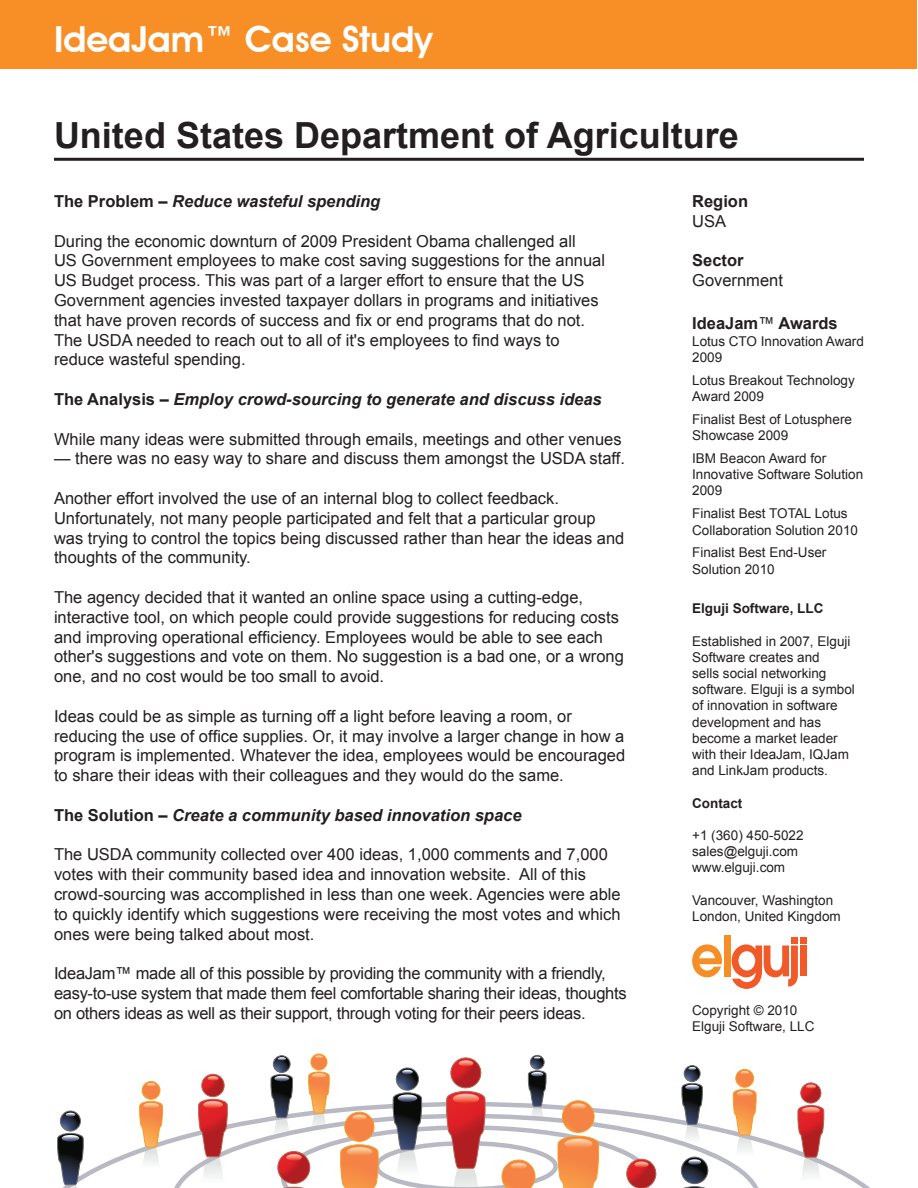
<style>
.page{position:relative;width:918px;height:1188px;background:#fff}
.page>*{position:absolute;margin:0;border:0;box-sizing:border-box;transform-origin:0 0}
.t1{font:700 36px "Arial";color:#231f20}
.t2{font:600 36px "Avant Garde IT Cby BT";color:#fff}
.t3{font:16.5px/19.8px "Arial";color:#231f20}
.t4{font:16.5px/19.8px "Arial";letter-spacing:-.02em;color:#231f20}
.t5{font:italic 700 16.5px "Arial";color:#231f20}
.t6{font:700 16.5px "Arial";color:#231f20}
.t7{font:13.5px/16.2px "Arial";color:#231f20}
.t8{font:700 13.5px "Arial";color:#231f20}
.s1{font-weight:400}
.s2{font-style:normal}
</style>
<div class="page">
<div style="left:1px;top:1px;width:916px;height:68px;background:#f78f26"></div>
<hr style="left:54px;top:158px;width:810px;height:3px;background:#231f20">
<svg style="left:692px;top:944px;width:30px;height:33px"></svg>
<div style="left:724px;top:935px;width:6px;height:41px;background:#f68e26"></div>
<svg style="left:732px;top:944px;width:66px;height:45px"></svg>
<div style="left:791px;top:937px;width:7px;height:7px;background:#f15929"></div>
<div style="left:800px;top:937px;width:7px;height:7px;background:#f15929"></div>
<div style="left:800px;top:946px;width:7px;height:30px;background:#f15929"></div>
<svg style="left:59px;top:1102px;width:811px;height:86px"></svg>
<svg style="left:169px;top:1111px;width:595px;height:77px"></svg>
<svg style="left:451px;top:1058px;width:30px;height:30px"></svg>
<div style="left:450px;top:1057px;width:31px;height:31px;border:1px solid #b16854;border-radius:50%"></div>
<svg style="left:459px;top:1060px;width:14px;height:7px"></svg>
<svg style="left:446px;top:1091px;width:41px;height:97px"></svg>
<svg style="left:396px;top:1068px;width:22px;height:22px"></svg>
<div style="left:396px;top:1068px;width:23px;height:23px;border:1px solid #6a6a70;border-radius:50%"></div>
<svg style="left:402px;top:1070px;width:11px;height:4px"></svg>
<svg style="left:392px;top:1092px;width:30px;height:88px"></svg>
<svg style="left:681px;top:1157px;width:27px;height:27px"></svg>
<div style="left:681px;top:1157px;width:27px;height:27px;border:1px solid #6a6a70;border-radius:50%"></div>
<svg style="left:688px;top:1159px;width:13px;height:6px"></svg>
<svg style="left:677px;top:1186px;width:36px;height:2px"></svg>
<svg style="left:530px;top:1055px;width:14px;height:14px"></svg>
<div style="left:530px;top:1055px;width:15px;height:15px;border:1px solid #6a6a70;border-radius:50%"></div>
<svg style="left:534px;top:1056px;width:7px;height:3px"></svg>
<svg style="left:528px;top:1070px;width:19px;height:55px"></svg>
<svg style="left:684px;top:1066px;width:16px;height:16px"></svg>
<div style="left:684px;top:1065px;width:17px;height:17px;border:1px solid #6a6a70;border-radius:50%"></div>
<svg style="left:688px;top:1067px;width:8px;height:3px"></svg>
<svg style="left:681px;top:1083px;width:22px;height:63px"></svg>
<svg style="left:273px;top:1056px;width:17px;height:17px"></svg>
<div style="left:273px;top:1055px;width:18px;height:18px;border:1px solid #6a6a70;border-radius:50%"></div>
<svg style="left:278px;top:1057px;width:8px;height:4px"></svg>
<svg style="left:270px;top:1074px;width:23px;height:67px"></svg>
<svg style="left:60px;top:1111px;width:20px;height:20px"></svg>
<div style="left:60px;top:1111px;width:21px;height:20px;border:1px solid #6a6a70;border-radius:50%"></div>
<svg style="left:66px;top:1113px;width:9px;height:4px"></svg>
<svg style="left:57px;top:1133px;width:27px;height:55px"></svg>
<svg style="left:345px;top:1112px;width:29px;height:29px"></svg>
<div style="left:344px;top:1112px;width:30px;height:30px;border:1px solid #f49f24;border-radius:50%"></div>
<svg style="left:352px;top:1115px;width:15px;height:6px"></svg>
<svg style="left:340px;top:1144px;width:39px;height:44px;background:#f69859"></svg>
<svg style="left:278px;top:1152px;width:32px;height:32px"></svg>
<div style="left:277px;top:1151px;width:33px;height:33px;border:1px solid #b16854;border-radius:50%"></div>
<svg style="left:286px;top:1154px;width:16px;height:7px"></svg>
<svg style="left:272px;top:1186px;width:44px;height:2px"></svg>
<svg style="left:142px;top:1082px;width:18px;height:17px"></svg>
<div style="left:142px;top:1081px;width:18px;height:19px;border:1px solid #f49f24;border-radius:50%"></div>
<svg style="left:147px;top:1083px;width:9px;height:4px"></svg>
<svg style="left:139px;top:1101px;width:24px;height:71px"></svg>
<div style="left:311px;top:1054px;width:16px;height:16px;background:#f58345;border-radius:8px"></div>
<div style="left:311px;top:1054px;width:16px;height:16px;border:1px solid #f49f24;border-radius:50%"></div>
<svg style="left:315px;top:1055px;width:8px;height:3px"></svg>
<svg style="left:308px;top:1071px;width:23px;height:64px"></svg>
<svg style="left:736px;top:1069px;width:18px;height:18px"></svg>
<div style="left:735px;top:1069px;width:19px;height:19px;border:1px solid #f49f24;border-radius:50%"></div>
<svg style="left:740px;top:1071px;width:9px;height:4px"></svg>
<svg style="left:733px;top:1088px;width:25px;height:71px"></svg>
<svg style="left:562px;top:1101px;width:32px;height:31px"></svg>
<div style="left:562px;top:1100px;width:33px;height:33px;border:1px solid #f49f24;border-radius:50%"></div>
<svg style="left:571px;top:1103px;width:15px;height:7px"></svg>
<svg style="left:557px;top:1135px;width:43px;height:53px;background:#f59d5f"></svg>
<svg style="left:502px;top:1160px;width:33px;height:28px"></svg>
<div style="left:626px;top:1159px;width:30px;height:29px;border:1px solid #b16854;border-radius:50%"></div>
<svg style="left:627px;top:1159px;width:29px;height:29px"></svg>
<svg style="left:801px;top:1083px;width:20px;height:20px"></svg>
<div style="left:800px;top:1083px;width:21px;height:21px;border:1px solid #b16854;border-radius:50%"></div>
<svg style="left:806px;top:1085px;width:10px;height:4px"></svg>
<svg style="left:797px;top:1105px;width:28px;height:80px"></svg>
<svg style="left:202px;top:1074px;width:22px;height:23px"></svg>
<div style="left:201px;top:1074px;width:24px;height:23px;border:1px solid #b16854;border-radius:50%"></div>
<svg style="left:208px;top:1076px;width:11px;height:5px"></svg>
<svg style="left:198px;top:1098px;width:31px;height:90px"></svg>
<p class="t2" style="left:54px;top:17px;width:380px">IdeaJam™ Case Study</p>
<p class="t1" style="left:54px;top:111px;width:686px">United States Department of Agriculture</p>
<p class="t6" style="left:692px;top:190px;width:57px">Region</p>
<p class="t3" style="left:692px;top:211px;width:35px">USA</p>
<p class="t6" style="left:692px;top:250px;width:53px">Sector</p>
<p class="t3" style="left:692px;top:271px;width:92px">Government</p>
<p class="t6" style="left:692px;top:313px;width:147px">IdeaJam<span class="s1">™</span> Awards</p>
<p class="t7" style="left:692px;top:333px;width:173px">Lotus CTO Innovation Award<br>2009</p>
<p class="t7" style="left:692px;top:372px;width:164px">Lotus Breakout Technology<br>Award 2009</p>
<p class="t7" style="left:692px;top:411px;width:161px">Finalist Best of Lotusphere<br>Showcase 2009</p>
<p class="t7" style="left:692px;top:450px;width:173px">IBM Beacon Award for<br>Innovative Software Solution<br>2009</p>
<p class="t7" style="left:692px;top:506px;width:167px">Finalist Best TOTAL Lotus<br>Collaboration Solution 2010</p>
<p class="t7" style="left:692px;top:545px;width:136px">Finalist Best End-User<br>Solution 2010</p>
<p class="t8" style="left:692px;top:600px;width:133px">Elguji Software, LLC</p>
<p class="t7" style="left:692px;top:633px;width:164px">Established in 2007, Elguji<br>Software creates and<br>sells social networking software. Elguji is a symbol of innovation in software development and has become a market leader with their IdeaJam, IQJam and LinkJam products.</p>
<p class="t8" style="left:692px;top:794px;width:52px">Contact</p>
<p class="t7" style="left:692px;top:827px;width:113px">+1 (360) 450-5022</p>
<p class="t7" style="left:692px;top:843px;width:107px">sales@elguji.com</p>
<p class="t7" style="left:692px;top:860px;width:95px">www.elguji.com</p>
<p class="t7" style="left:692px;top:892px;width:143px">Vancouver, Washington</p>
<p class="t7" style="left:692px;top:908px;width:150px">London, United Kingdom</p>
<p class="t5" style="left:54px;top:190px;width:328px"><span class="s2">The Problem –</span> Reduce wasteful spending</p>
<p class="t3" style="left:54px;top:231px;width:553px">During the economic downturn of 2009 President Obama challenged all<br>US Government employees to make cost saving suggestions for the annual US Budget process. This was part of a larger effort to ensure that the US Government agencies invested taxpayer dollars in programs and initiatives that have proven records of success and fix or end programs that do not.<br>The USDA needed to reach out to all of it's employees to find ways to reduce wasteful spending.</p>
<p class="t5" style="left:54px;top:388px;width:549px"><span class="s2">The Analysis –</span> Employ crowd-sourcing to generate and discuss ideas</p>
<p class="t3" style="left:54px;top:429px;width:569px">While many ideas were submitted through emails, meetings and other venues</p>
<p class="t3" style="left:54px;top:449px;width:573px">— there was no easy way to share and discuss them amongst the USDA staff.</p>
<p class="t3" style="left:54px;top:488px;width:572px">Another effort involved the use of an internal blog to collect feedback.<br>Unfortunately, not many people participated and felt that a particular group was trying to control the topics being discussed rather than hear the ideas and thoughts of the community.</p>
<p class="t3" style="left:54px;top:587px;width:571px">The agency decided that it wanted an online space using a cutting-edge, interactive tool, on which people could provide suggestions for reducing costs and improving operational efficiency. Employees would be able to see each other's suggestions and vote on them. No suggestion is a bad one, or a wrong one, and no cost would be too small to avoid.</p>
<p class="t3" style="left:54px;top:706px;width:573px">Ideas could be as simple as turning off a light before leaving a room, or reducing the use of office supplies. Or, it may involve a larger change in how a program is implemented. Whatever the idea, employees would be encouraged to share their ideas with their colleagues and they would do the same.</p>
<p class="t5" style="left:54px;top:804px;width:469px"><span class="s2">The Solution –</span> Create a community based innovation space</p>
<p class="t3" style="left:54px;top:845px;width:568px">The USDA community collected over 400 ideas, 1,000 comments and 7,000 votes with their community based idea and innovation website. All of this crowd-sourcing was accomplished in less than one week. Agencies were able to quickly identify which suggestions were receiving the most votes and which ones were being talked about most.</p>
<p class="t4" style="left:54px;top:964px;width:574px">IdeaJam™ made all of this possible by providing the community with a friendly, easy-to-use system that made them feel comfortable sharing their ideas, thoughts on others ideas as well as their support, through voting for their peers ideas.</p>
<p class="t7" style="left:692px;top:1002px;width:107px">Copyright © 2010</p>
<p class="t7" style="left:692px;top:1018px;width:124px">Elguji Software, LLC</p>
</div>
